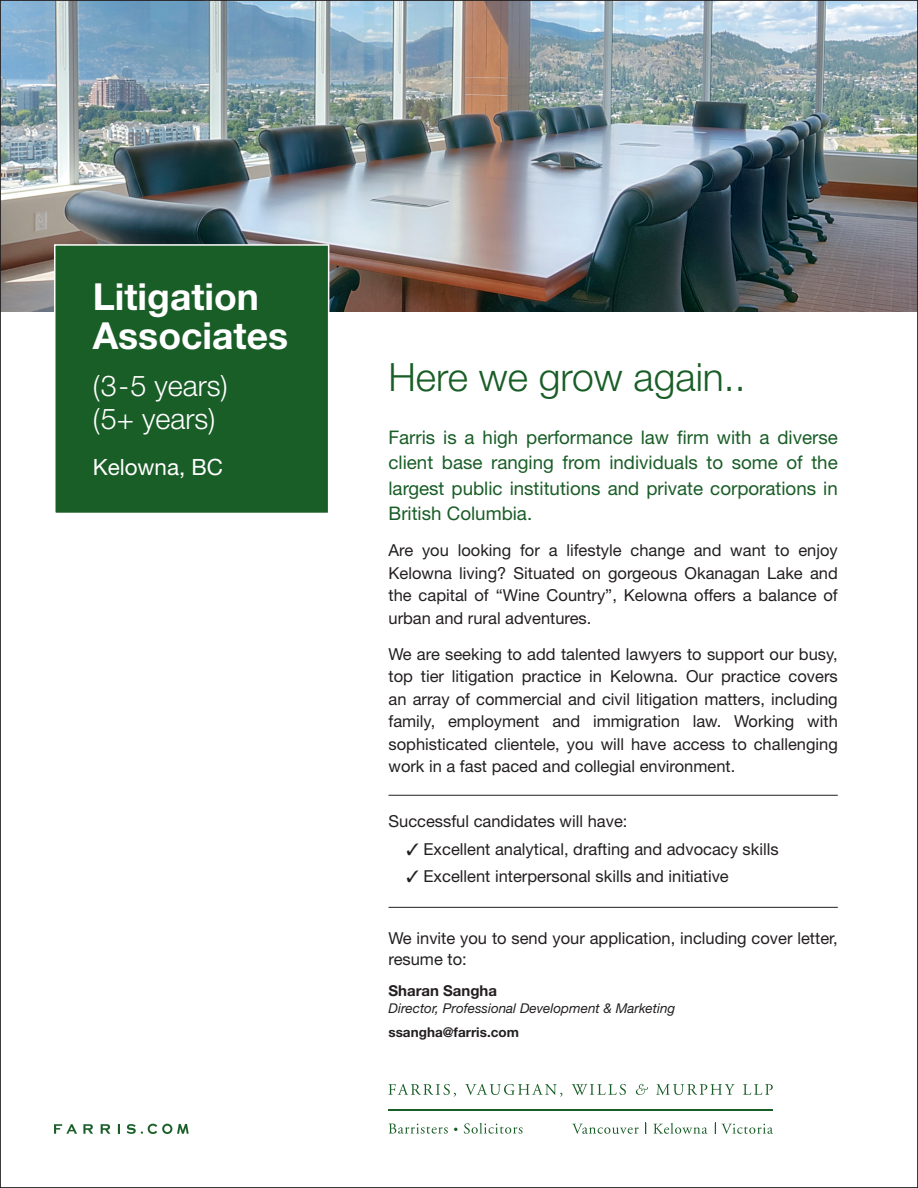
<style>
.page{position:relative;width:918px;height:1188px;background:#fff}
.page>*{position:absolute;margin:0;border:0;box-sizing:border-box;transform-origin:0 0}
.t1{font:300 39px "Helvetica Neue LT Std";color:#195d27}
.t2{font:700 37.35px/39px "Helvetica Neue LT Std";color:#fff}
.t3{font:300 28.8px/33px "Helvetica Neue LT Std";color:#fff}
.t4{font:22.5px "Helvetica Neue LT Std";color:#fff}
.t5{font:18.75px/25.5px "Helvetica Neue LT Std";color:#195d27;text-align:justify}
.t6{font:16.5px/22.5px "Helvetica Neue LT Std";color:#231f20;text-align:justify}
.t7{font:700 15px "Helvetica Neue LT Std";color:#231f20}
.t8{font:italic 13.5px "Helvetica Neue LT Std";color:#231f20}
.t9{font:700 13.5px "Helvetica Neue LT Std";color:#231f20}
</style>
<div class="page">
<img style="left:2px;top:2px;width:914px;height:309px">
<svg style="left:388px;top:1084px;width:68px;height:13px"></svg>
<svg style="left:465px;top:1084px;width:97px;height:13px"></svg>
<svg style="left:572px;top:1084px;width:54px;height:11px"></svg>
<svg style="left:636px;top:1084px;width:12px;height:11px"></svg>
<svg style="left:656px;top:1084px;width:79px;height:11px"></svg>
<svg style="left:743px;top:1084px;width:30px;height:11px"></svg>
<svg style="left:572px;top:1124px;width:67px;height:10px"></svg>
<svg style="left:653px;top:1123px;width:55px;height:11px"></svg>
<hr style="left:389px;top:1110px;width:384px;height:1px;background:#195d27">
<svg style="left:715px;top:1123px;width:58px;height:11px"></svg>
<svg style="left:645px;top:1123px;width:2px;height:11px"></svg>
<svg style="left:389px;top:1124px;width:59px;height:10px"></svg>
<svg style="left:464px;top:1123px;width:59px;height:11px"></svg>
<svg style="left:54px;top:1124px;width:23px;height:10px"></svg>
<svg style="left:118px;top:1124px;width:2px;height:10px"></svg>
<svg style="left:101px;top:1124px;width:9px;height:10px"></svg>
<svg style="left:83px;top:1124px;width:10px;height:10px"></svg>
<svg style="left:127px;top:1124px;width:62px;height:10px"></svg>
<div style="left:54px;top:244px;width:275px;height:270px;background:#195d27;border:2px solid #fff"></div>
<hr style="left:388px;top:795px;width:450px;height:1px;background:#231f20">
<hr style="left:388px;top:907px;width:450px;height:1px;background:#231f20">
<p class="t2" style="left:93px;top:276px;width:197px">Litigation<br>Associates</p>
<p class="t3" style="left:93px;top:368px;width:136px">(3-5 years) (5+ years)</p>
<p class="t4" style="left:93px;top:454px;width:132px">Kelowna, BC</p>
<p class="t1" style="left:388px;top:353px;width:359px">Here we grow again..</p>
<p class="t5" style="left:388px;top:424px;width:451px">Farris is a high performance law firm with a diverse client base ranging from individuals to some of the largest public institutions and private corporations in British Columbia.</p>
<p class="t6" style="left:388px;top:539px;width:451px">Are you looking for a lifestyle change and want to enjoy Kelowna living? Situated on gorgeous Okanagan Lake and the capital of “Wine Country”, Kelowna offers a balance of urban and rural adventures.</p>
<p class="t6" style="left:388px;top:642px;width:451px">We are seeking to add talented lawyers to support our busy, top tier litigation practice in Kelowna. Our practice covers an array of commercial and civil litigation matters, including family, employment and immigration law. Working with sophisticated clientele, you will have access to challenging work in a fast paced and collegial environment.</p>
<p class="t6" style="left:388px;top:810px;width:240px">Successful candidates will have:</p>
<p class="t6" style="left:406px;top:837px;width:374px">✓ Excellent analytical, drafting and advocacy skills</p>
<p class="t6" style="left:406px;top:865px;width:324px">✓ Excellent interpersonal skills and initiative</p>
<p class="t6" style="left:388px;top:927px;width:451px;line-height:21px">We invite you to send your application, including cover letter, resume to:</p>
<p class="t7" style="left:388px;top:982px;width:110px">Sharan Sangha</p>
<p class="t8" style="left:388px;top:1000px;width:288px">Director, Professional Development &amp; Marketing</p>
<p class="t9" style="left:388px;top:1024px;width:132px">ssangha@farris.com</p>
</div>
